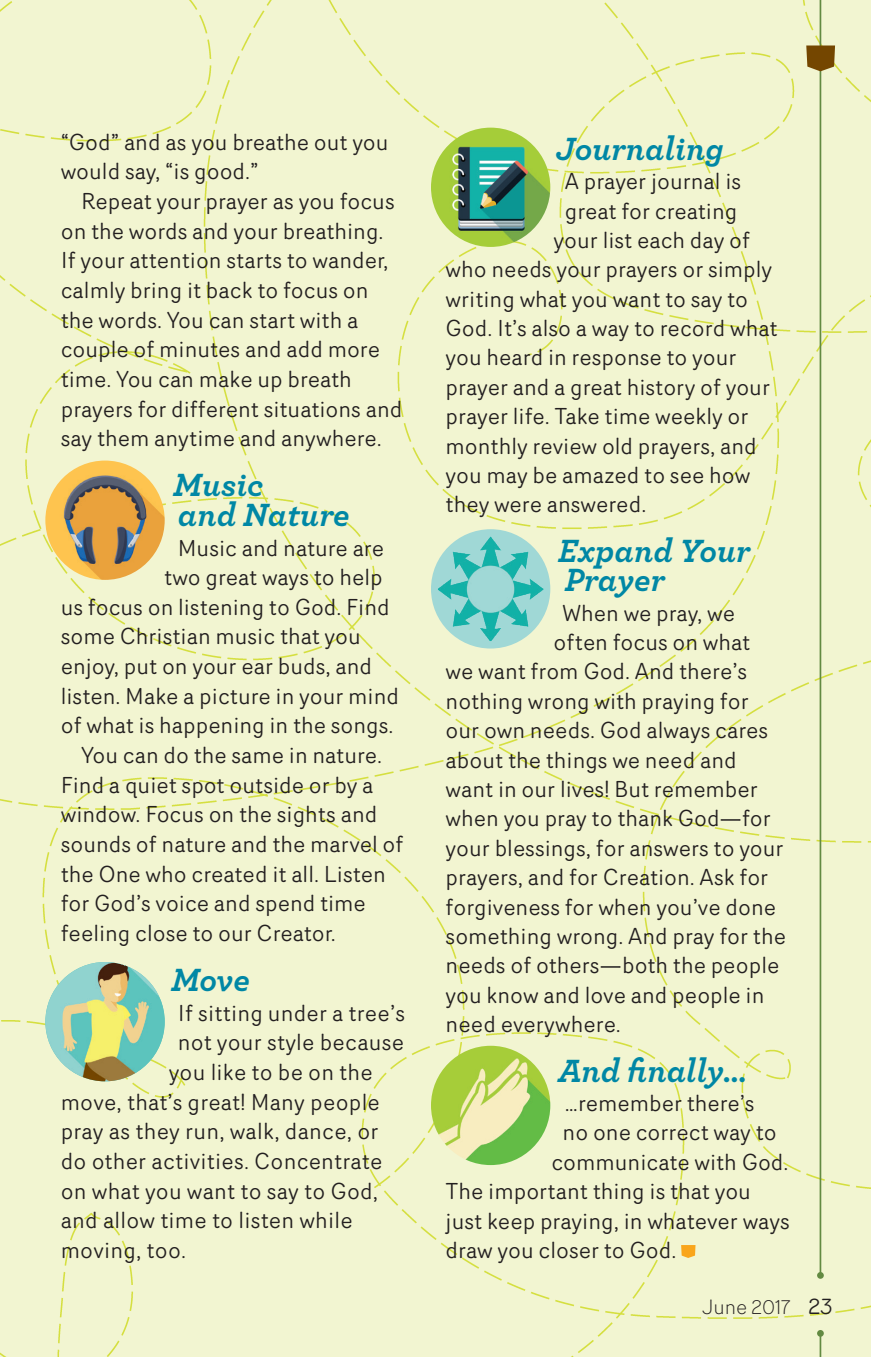
<style>
.page{position:relative;width:871px;height:1357px;background:#f2f5d1}
.page>*{position:absolute;margin:0;border:0;box-sizing:border-box;transform-origin:0 0}
.t1{font:italic 700 33.75px/29.7px "Archer";color:#0087a5}
.t2{font:22.5px/29.7px "Router";color:#231f20}
.t3{font:300 20.25px "Router";color:#231f20}
.s1{font-weight:400;font-size:22.5px}
</style>
<div class="page">
<hr style="left:819px;top:0;width:2px;height:1275px;background:#638a42">
<div style="left:817px;top:1272px;width:7px;height:7px;background:#638a42;border-radius:50%"></div>
<hr style="left:819px;top:1333px;width:2px;height:24px;background:#638a42">
<div style="left:817px;top:1330px;width:7px;height:6px;background:#638a42;border-radius:50%"></div>
<svg style="left:806px;top:45px;width:29px;height:26px"></svg>
<svg style="left:681px;top:1245px;width:14px;height:13px"></svg>
<img style="left:45px;top:460px;width:120px;height:120px;border-radius:60px">
<img style="left:45px;top:962px;width:120px;height:119px;border-radius:60px">
<img style="left:431px;top:128px;width:119px;height:119px;border-radius:60px">
<div style="left:431px;top:529px;width:119px;height:119px;background:#a0d8d6;border-radius:50%"></div>
<img style="left:438px;top:537px;width:105px;height:104px">
<img style="left:431px;top:1046px;width:119px;height:119px;border-radius:60px">
<p class="t2" style="left:61px;top:126px;width:329px">“God” and as you breathe out you would say, “is good.”</p>
<p class="t2" style="left:61px;top:186px;width:343px;text-indent:20px">Repeat your prayer as you focus on the words and your breathing.<br>If your attention starts to wander, calmly bring it back to focus on the words. You can start with a couple of minutes and add more time. You can make up breath prayers for different situations and say them anytime and anywhere.</p>
<h1 class="t1" style="left:173px;top:467px;width:178px">Music<br>and Nature</h1>
<p class="t2" style="left:178px;top:532px;width:208px">Music and nature are</p>
<p class="t2" style="left:164px;top:562px;width:220px">two great ways to help</p>
<p class="t2" style="left:61px;top:591px;width:330px">us focus on listening to God. Find</p>
<p class="t2" style="left:61px;top:621px;width:301px">some Christian music that you</p>
<p class="t2" style="left:61px;top:651px;width:313px">enjoy, put on your ear buds, and</p>
<p class="t2" style="left:61px;top:680px;width:340px">listen. Make a picture in your mind</p>
<p class="t2" style="left:61px;top:710px;width:334px">of what is happening in the songs.</p>
<p class="t2" style="left:81px;top:740px;width:303px">You can do the same in nature.</p>
<p class="t2" style="left:61px;top:769px;width:314px">Find a quiet spot outside or by a</p>
<p class="t2" style="left:61px;top:799px;width:318px">window. Focus on the sights and</p>
<p class="t2" style="left:61px;top:829px;width:344px">sounds of nature and the marvel of</p>
<p class="t2" style="left:61px;top:858px;width:327px">the One who created it all. Listen</p>
<p class="t2" style="left:61px;top:888px;width:307px">for God’s voice and spend time</p>
<p class="t2" style="left:61px;top:918px;width:277px">feeling close to our Creator.</p>
<h1 class="t1" style="left:171px;top:962px;width:80px">Move</h1>
<p class="t2" style="left:178px;top:997px;width:229px">If sitting under a tree’s</p>
<p class="t2" style="left:178px;top:1027px;width:228px">not your style because</p>
<p class="t2" style="left:169px;top:1056px;width:205px">you like to be on the</p>
<p class="t2" style="left:61px;top:1086px;width:321px">move, that’s great! Many people</p>
<p class="t2" style="left:61px;top:1116px;width:319px">pray as they run, walk, dance, or</p>
<p class="t2" style="left:61px;top:1145px;width:323px">do other activities. Concentrate</p>
<p class="t2" style="left:61px;top:1175px;width:319px">on what you want to say to God,</p>
<p class="t2" style="left:61px;top:1205px;width:293px">and allow time to listen while</p>
<p class="t2" style="left:61px;top:1234px;width:127px">moving, too.</p>
<h1 class="t1" style="left:556px;top:131px;width:169px">Journaling</h1>
<p class="t2" style="left:565px;top:166px;width:178px">A prayer journal is</p>
<p class="t2" style="left:565px;top:195px;width:174px">great for creating</p>
<p class="t2" style="left:554px;top:225px;width:198px">your list each day of</p>
<p class="t2" style="left:446px;top:254px;width:328px">who needs your prayers or simply</p>
<p class="t2" style="left:446px;top:283px;width:304px">writing what you want to say to</p>
<p class="t2" style="left:446px;top:313px;width:333px">God. It’s also a way to record what</p>
<p class="t2" style="left:446px;top:342px;width:292px">you heard in response to your</p>
<p class="t2" style="left:446px;top:371px;width:326px">prayer and a great history of your</p>
<p class="t2" style="left:446px;top:401px;width:304px">prayer life. Take time weekly or</p>
<p class="t2" style="left:446px;top:430px;width:313px">monthly review old prayers, and</p>
<p class="t2" style="left:446px;top:460px;width:306px">you may be amazed to see how</p>
<p class="t2" style="left:446px;top:489px;width:202px">they were answered.</p>
<h1 class="t1" style="left:558px;top:533px;width:194px">Expand Your<br>Prayer</h1>
<p class="t2" style="left:562px;top:597px;width:174px">When we pray, we</p>
<p class="t2" style="left:554px;top:627px;width:198px">often focus on what</p>
<p class="t2" style="left:446px;top:656px;width:303px">we want from God. And there’s</p>
<p class="t2" style="left:446px;top:685px;width:305px">nothing wrong with praying for</p>
<p class="t2" style="left:446px;top:715px;width:324px">our own needs. God always cares</p>
<p class="t2" style="left:446px;top:744px;width:293px">about the things we need and</p>
<p class="t2" style="left:446px;top:774px;width:314px">want in our lives! But remember</p>
<p class="t2" style="left:446px;top:803px;width:327px">when you pray to thank God—for</p>
<p class="t2" style="left:446px;top:832px;width:339px">your blessings, for answers to your</p>
<p class="t2" style="left:446px;top:862px;width:324px">prayers, and for Creation. Ask for</p>
<p class="t2" style="left:446px;top:891px;width:332px">forgiveness for when you’ve done</p>
<p class="t2" style="left:446px;top:920px;width:342px">something wrong. And pray for the</p>
<p class="t2" style="left:446px;top:950px;width:335px">needs of others—both the people</p>
<p class="t2" style="left:446px;top:979px;width:320px">you know and love and people in</p>
<p class="t2" style="left:446px;top:1009px;width:177px">need everywhere.</p>
<h1 class="t1" style="left:558px;top:1053px;width:191px">And finally…</h1>
<p class="t2" style="left:565px;top:1088px;width:191px">…remember there’s</p>
<p class="t2" style="left:562px;top:1117px;width:215px">no one correct way to</p>
<p class="t2" style="left:551px;top:1146px;width:239px">communicate with God.</p>
<p class="t2" style="left:446px;top:1176px;width:307px">The important thing is that you</p>
<p class="t2" style="left:446px;top:1205px;width:346px">just keep praying, in whatever ways</p>
<p class="t2" style="left:446px;top:1234px;width:232px">draw you closer to God.</p>
<p class="t3" style="left:702px;top:1292px;width:132px">June 2017 <span class="s1">23</span></p>
</div>
